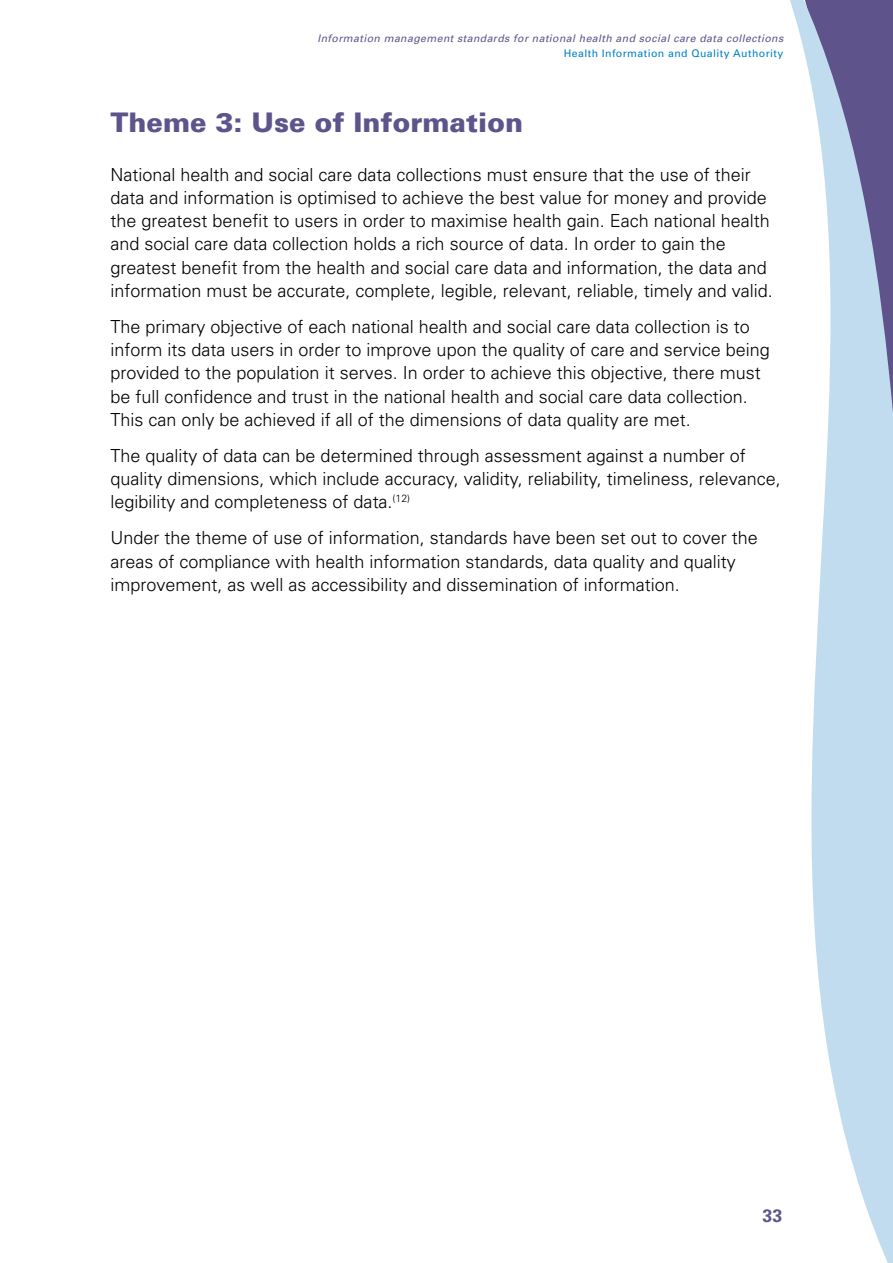
<style>
.page{position:relative;width:893px;height:1263px;background:#fff}
.page>*{position:absolute;margin:0;border:0;box-sizing:border-box;transform-origin:0 0}
._1_1_heading_DATA{font:900 27px "Univers";color:#5e548b}
.New_body_2017_DATA{font:300 18px/23.2px "Univers";color:#000}
.t1{font:700 18px "Univers";color:#5e548b}
.t2{font:italic 10.5px "Univers";letter-spacing:.04em;color:#5e548b}
.t3{font:10.5px "Univers";letter-spacing:.04em;color:#0081c3}
</style>
<div class="page">
<svg style="left:790px;top:0;width:103px;height:1263px;fill:#c2dcef"></svg>
<p class="t2" style="left:317px;top:32px;width:467px">Information management standards for national health and social care data collections</p>
<p class="t3" style="left:564px;top:47px;width:221px">Health Information and Quality Authority</p>
<p class="_1_1_heading_DATA" style="left:111px;top:105px;width:414px">Theme 3: Use of Information</p>
<p class="New_body_2017_DATA" style="left:111px;top:162px;width:664px">National health and social care data collections must ensure that the use of their data and information is optimised to achieve the best value for money and provide the greatest benefit to users in order to maximise health gain. Each national health and social care data collection holds a rich source of data. In order to gain the greatest benefit from the health and social care data and information, the data and information must be accurate, complete, legible, relevant, reliable, timely and valid.</p>
<p class="New_body_2017_DATA" style="left:111px;top:314px;width:661px">The primary objective of each national health and social care data collection is to inform its data users in order to improve upon the quality of care and service being provided to the population it serves. In order to achieve this objective, there must be full confidence and trust in the national health and social care data collection.<br>This can only be achieved if all of the dimensions of data quality are met.</p>
<p class="New_body_2017_DATA" style="left:111px;top:443px;width:672px">The quality of data can be determined through assessment against a number of quality dimensions, which include accuracy, validity, reliability, timeliness, relevance, legibility and completeness of data.<sup>(12)</sup></p>
<p class="New_body_2017_DATA" style="left:111px;top:526px;width:649px">Under the theme of use of information, standards have been set out to cover the areas of compliance with health information standards, data quality and quality improvement, as well as accessibility and dissemination of information.</p>
<p class="t1" style="left:762px;top:1204px;width:22px">33</p>
</div>
